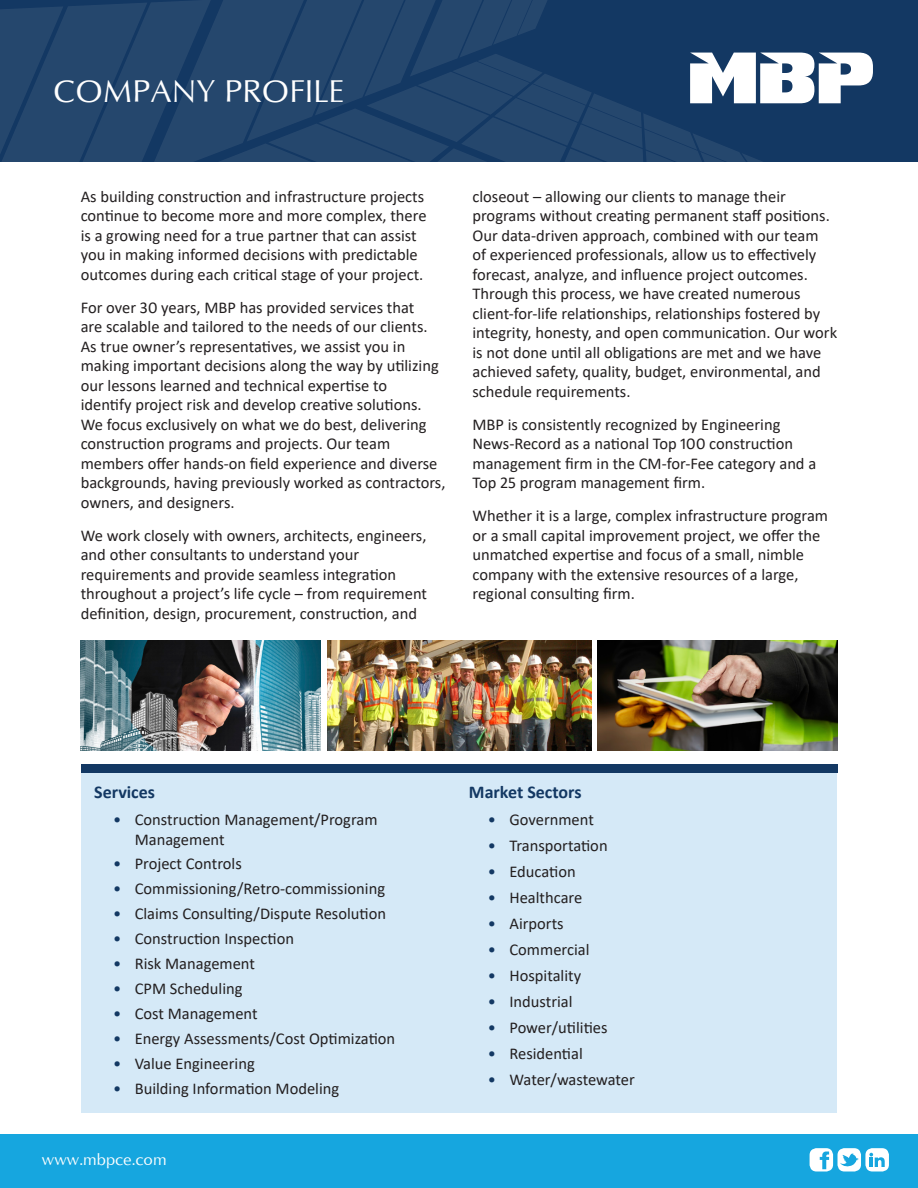
<style>
.page{position:relative;width:918px;height:1188px;background:#fff}
.page>*{position:absolute;margin:0;border:0;box-sizing:border-box;transform-origin:0 0}
.t1{font:32.4px "Optimum";color:#fff}
.Body-Title{font:700 18px "Calibri";color:#133863}
.Body_Text_-_New_Para{font:16.5px/19.5px "Calibri";color:#231f20}
.Body_Text{font:16.5px "Optimum";color:#fff}
.s1{color:#133863}
</style>
<div class="page">
<div style="left:0;top:0;width:918px;height:162px;background:#133863"></div>
<div style="left:0;top:1134px;width:918px;height:54px;background:#16a6df"></div>
<svg style="left:0;top:0;width:873px;height:162px"></svg>
<div style="left:810px;top:1148px;width:23px;height:24px;background:#fff;border-radius:7px"></div>
<svg style="left:820px;top:1152px;width:9px;height:17px"></svg>
<div style="left:838px;top:1148px;width:23px;height:24px;background:#fff;border-radius:7px"></div>
<svg style="left:840px;top:1153px;width:19px;height:14px"></svg>
<div style="left:865px;top:1148px;width:24px;height:24px;background:#fff;border-radius:7px"></div>
<svg style="left:869px;top:1153px;width:16px;height:14px"></svg>
<div style="left:81px;top:764px;width:389px;height:349px;background:#d5e9f7"></div>
<div style="left:455px;top:764px;width:382px;height:349px;background:#d5e9f7"></div>
<div style="left:81px;top:764px;width:756px;height:9px;background:#133863"></div>
<img style="left:81px;top:640px;width:239px;height:110px">
<img style="left:327px;top:640px;width:265px;height:110px">
<img style="left:598px;top:640px;width:239px;height:110px">
<p class="t1" style="left:53px;top:71px;width:292px">COMPANY PROFILE</p>
<p class="Body_Text_-_New_Para" style="left:81px;top:186px;width:347px">As building construction and infrastructure projects continue to become more and more complex, there is a growing need for a true partner that can assist you in making informed decisions with predictable outcomes during each critical stage of your project.</p>
<p class="Body_Text_-_New_Para" style="left:81px;top:297px;width:366px">For over 30 years, MBP has provided services that<br>are scalable and tailored to the needs of our clients.<br>As true owner’s representatives, we assist you in making important decisions along the way by utilizing our lessons learned and technical expertise to<br>identify project risk and develop creative solutions.<br>We focus exclusively on what we do best, delivering construction programs and projects. Our team members offer hands-on field experience and diverse backgrounds, having previously worked as contractors, owners, and designers.</p>
<p class="Body_Text_-_New_Para" style="left:81px;top:525px;width:348px">We work closely with owners, architects, engineers, and other consultants to understand your requirements and provide seamless integration throughout a project’s life cycle – from requirement definition, design, procurement, construction, and</p>
<p class="Body_Text_-_New_Para" style="left:472px;top:186px;width:366px">closeout – allowing our clients to manage their programs without creating permanent staff positions.<br>Our data-driven approach, combined with our team<br>of experienced professionals, allow us to effectively forecast, analyze, and influence project outcomes.<br>Through this process, we have created numerous client-for-life relationships, relationships fostered by integrity, honesty, and open communication. Our work is not done until all obligations are met and we have achieved safety, quality, budget, environmental, and schedule requirements.</p>
<p class="Body_Text_-_New_Para" style="left:472px;top:414px;width:345px">MBP is consistently recognized by Engineering News-Record as a national Top 100 construction management firm in the CM-for-Fee category and a Top 25 program management firm.</p>
<p class="Body_Text_-_New_Para" style="left:472px;top:506px;width:357px">Whether it is a large, complex infrastructure program or a small capital improvement project, we offer the unmatched expertise and focus of a small, nimble company with the extensive resources of a large, regional consulting firm.</p>
<p class="Body-Title" style="left:94px;top:779px;width:62px">Services</p>
<p class="Body_Text_-_New_Para" style="left:135px;top:809px;width:244px;text-indent:-22px"><span class="s1">•</span> Construction Management/Program<br>Management</p>
<p class="Body_Text_-_New_Para" style="left:113px;top:854px;width:130px"><span class="s1">•</span> Project Controls</p>
<p class="Body_Text_-_New_Para" style="left:113px;top:879px;width:273px"><span class="s1">•</span> Commissioning/Retro-commissioning</p>
<p class="Body_Text_-_New_Para" style="left:113px;top:904px;width:274px"><span class="s1">•</span> Claims Consulting/Dispute Resolution</p>
<p class="Body_Text_-_New_Para" style="left:113px;top:929px;width:182px"><span class="s1">•</span> Construction Inspection</p>
<p class="Body_Text_-_New_Para" style="left:113px;top:953px;width:143px"><span class="s1">•</span> Risk Management</p>
<p class="Body_Text_-_New_Para" style="left:113px;top:978px;width:131px"><span class="s1">•</span> CPM Scheduling</p>
<p class="Body_Text_-_New_Para" style="left:113px;top:1003px;width:146px"><span class="s1">•</span> Cost Management</p>
<p class="Body_Text_-_New_Para" style="left:113px;top:1028px;width:284px"><span class="s1">•</span> Energy Assessments/Cost Optimization</p>
<p class="Body_Text_-_New_Para" style="left:113px;top:1053px;width:143px"><span class="s1">•</span> Value Engineering</p>
<p class="Body_Text_-_New_Para" style="left:113px;top:1078px;width:228px"><span class="s1">•</span> Building Information Modeling</p>
<p class="Body_Text" style="left:42px;top:1149px;width:126px">www.mbpce.com</p>
<p class="Body-Title" style="left:469px;top:779px;width:114px">Market Sectors</p>
<p class="Body_Text_-_New_Para" style="left:488px;top:809px;width:107px"><span class="s1">•</span> Government</p>
<p class="Body_Text_-_New_Para" style="left:488px;top:835px;width:121px"><span class="s1">•</span> Transportation</p>
<p class="Body_Text_-_New_Para" style="left:488px;top:861px;width:89px"><span class="s1">•</span> Education</p>
<p class="Body_Text_-_New_Para" style="left:488px;top:887px;width:96px"><span class="s1">•</span> Healthcare</p>
<p class="Body_Text_-_New_Para" style="left:488px;top:913px;width:77px"><span class="s1">•</span> Airports</p>
<p class="Body_Text_-_New_Para" style="left:488px;top:939px;width:103px"><span class="s1">•</span> Commercial</p>
<p class="Body_Text_-_New_Para" style="left:488px;top:965px;width:95px"><span class="s1">•</span> Hospitality</p>
<p class="Body_Text_-_New_Para" style="left:488px;top:991px;width:86px"><span class="s1">•</span> Industrial</p>
<p class="Body_Text_-_New_Para" style="left:488px;top:1017px;width:121px"><span class="s1">•</span> Power/utilities</p>
<p class="Body_Text_-_New_Para" style="left:488px;top:1043px;width:96px"><span class="s1">•</span> Residential</p>
<p class="Body_Text_-_New_Para" style="left:488px;top:1069px;width:149px"><span class="s1">•</span> Water/wastewater</p>
</div>
